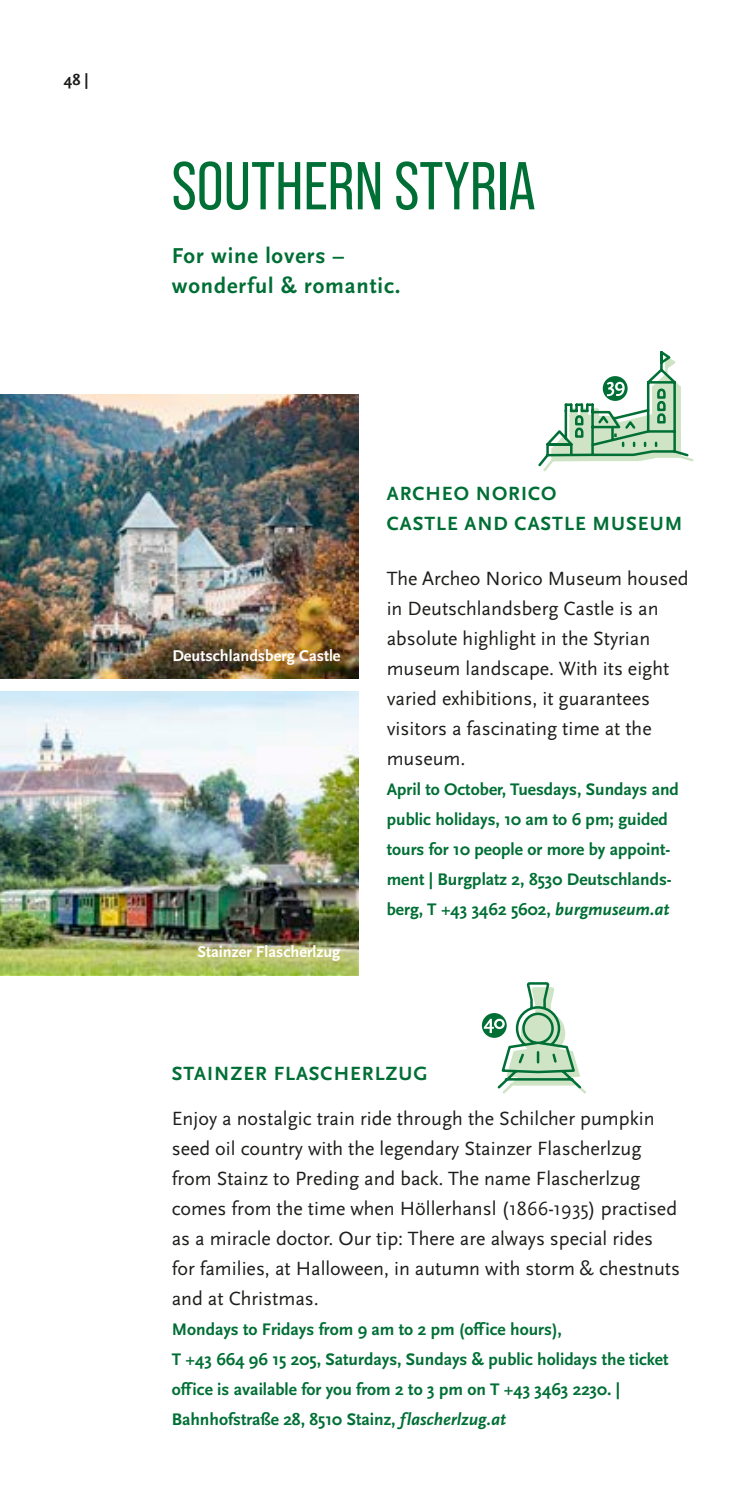
<style>
.page{position:relative;width:745px;height:1489px;background:#fff}
.page>*{position:absolute;margin:0;border:0;box-sizing:border-box;transform-origin:0 0}
.t1{font:67.5px "Bebas Neue Pro";color:#006f35}
.t2{font:700 22.5px/30px "Scala Sans Pro";letter-spacing:.04em;color:#006f35}
.t3{font:20px/30px "Scala Sans Pro";color:#1d1d1b}
.t4{font:700 20px/30px "Scala Sans Pro";letter-spacing:.05em;color:#006f35}
.t5{font:700 17.5px/30px "Scala Sans Pro";color:#006f35}
.t6{font:700 16.25px "Scala Sans Pro";color:#fff}
.t7{font:700 16.25px "Scala Sans Pro";color:#1d1d1b}
.s1{font-style:italic}
</style>
<div class="page">
<img style="left:0;top:691px;width:358px;height:185px">
<img style="left:0;top:876px;width:358px;height:99px">
<img style="left:0;top:395px;width:358px;height:284px">
<svg style="left:538px;top:351px;width:156px;height:121px"></svg>
<svg style="left:481px;top:1012px;width:25px;height:25px"></svg>
<svg style="left:483px;top:982px;width:103px;height:111px"></svg>
<p class="t7" style="left:64px;top:70px;width:26px">48 |</p>
<h1 class="t1" style="left:172px;top:148px;width:365px">SOUTHERN STYRIA</h1>
<p class="t2" style="left:172px;top:240px;width:230px">For wine lovers – wonderful &amp; romantic.</p>
<p class="t6" style="left:172px;top:646px;width:169px">Deutschlandsberg Castle</p>
<p class="t6" style="left:197px;top:942px;width:144px">Stainzer Flascherlzug</p>
<p class="t4" style="left:386px;top:479px;width:297px">ARCHEO NORICO<br>CASTLE AND CASTLE MUSEUM</p>
<p class="t3" style="left:386px;top:563px;width:303px">The Archeo Norico Museum housed in Deutschlandsberg Castle is an absolute highlight in the Styrian museum landscape. With its eight varied exhibitions, it guarantees visitors a fascinating time at the museum.</p>
<p class="t5" style="left:386px;top:774px;width:293px">April to October, Tuesdays, Sundays and public holidays, 10 am to 6 pm; guided tours for 10 people or more by appoint&shy;ment | Burgplatz 2, 8530 Deutschlands&shy;berg, T +43 3462 5602, <span class="s1">burgmuseum.at</span></p>
<p class="t4" style="left:172px;top:1059px;width:257px">STAINZER FLASCHERLZUG</p>
<p class="t3" style="left:172px;top:1103px;width:509px">Enjoy a nostalgic train ride through the Schilcher pumpkin seed oil country with the legendary Stainzer Flascherlzug from Stainz to Preding and back. The name Flascherlzug comes from the time when Höllerhansl (1866-1935) practised as a miracle doctor. Our tip: There are always special rides for families, at Halloween, in autumn with storm &amp; chestnuts and at Christmas.</p>
<p class="t5" style="left:172px;top:1314px;width:498px">Mondays to Fridays from 9 am to 2 pm (office hours),<br>T +43 664 96 15 205, Saturdays, Sundays &amp; public holidays the ticket office is available for you from 2 to 3 pm on T +43 3463 2230. | Bahnhofstraße 28, 8510 Stainz, <span class="s1">flascherlzug.at</span></p>
</div>
